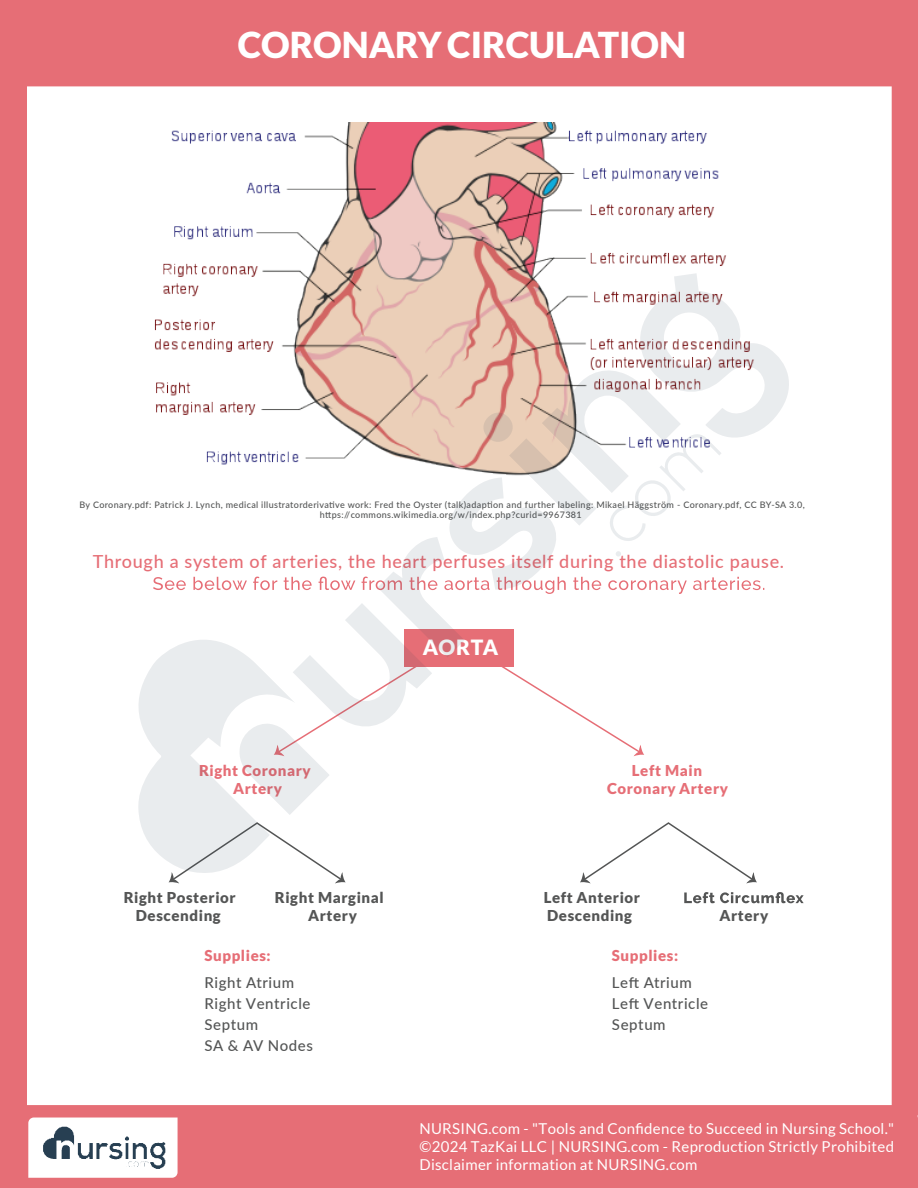
<style>
.page{position:relative;width:918px;height:1188px;background:#fff}
.page>*{position:absolute;margin:0;border:0;box-sizing:border-box;transform-origin:0 0}
.t1{font:900 35.7px "Lato";color:#fff}
.t2{font:900 21px "Lato";letter-spacing:.015em;color:#fff}
.t3{font:500 18px "Lato";letter-spacing:.04em;color:#e66e76}
.t4{font:15px/18px "Lato";letter-spacing:.02em;color:#fff;text-align:justify}
.t5{font:900 15px/18px "Lato";letter-spacing:.04em;color:#545555;text-align:center}
.t6{font:500 15px/21px "Lato";letter-spacing:.04em;color:#545555}
.t7{font:900 15px/18px "Lato";letter-spacing:.04em;color:#e66e76;text-align:center}
.t8{font:500 9px/10.8px "Lato";letter-spacing:.04em;color:#545555}
</style>
<div class="page">
<div style="left:26px;top:0;width:892px;height:86px;background:#e66e76"></div>
<div style="left:26px;top:1105px;width:892px;height:83px;background:#e66e76"></div>
<svg style="left:28px;top:1118px;width:150px;height:60px"></svg>
<div style="left:892px;top:2px;width:26px;height:1119px;background:#e66e76"></div>
<div style="left:0;top:0;width:26px;height:1188px;background:#e66e76"></div>
<img style="left:163px;top:123px;width:563px;height:150px">
<svg style="left:684px;top:892px;width:120px;height:11px"></svg>
<img style="left:38px;top:1121px;width:134px;height:51px">
<svg style="left:138px;top:273px;width:651px;height:610px"></svg>
<h1 class="t1" style="left:238px;top:31px;width:450px">CORONARY CIRCULATION</h1>
<p class="t8" style="left:320px;top:499px;width:486px;text-indent:-240px">By Coronary.pdf: Patrick J. Lynch, medical illustratorderivative work: Fred the Oyster (talk)adaption and further labeling: Mikael Häggström - Coronary.pdf, CC BY-SA 3.0, https://commons.wikimedia.org/w/index.php?curid=9967381</p>
<h3 class="t3" style="left:93px;top:554px;width:693px">Through a system of arteries, the heart perfuses itself during the diastolic pause.</h3>
<h2 class="t2" style="left:423px;top:640px;width:77px">AORTA</h2>
<h3 class="t7" style="left:199px;top:763px;width:113px">Right Coronary<br>Artery</h3>
<h3 class="t7" style="left:607px;top:763px;width:122px">Left Main<br>Coronary Artery</h3>
<h3 class="t5" style="left:124px;top:890px;width:114px">Right Posterior<br>Descending</h3>
<h3 class="t5" style="left:275px;top:890px;width:110px">Right Marginal<br>Artery</h3>
<h3 class="t5" style="left:544px;top:890px;width:98px;text-align:left">Left Anterior<br>Descending</h3>
<h3 class="t7" style="left:204px;top:947px;width:68px">Supplies:</h3>
<h3 class="t6" style="left:204px;top:973px;width:110px">Right Atrium<br>Right Ventricle<br>Septum<br>SA &amp; AV Nodes</h3>
<h3 class="t7" style="left:612px;top:947px;width:68px">Supplies:</h3>
<h3 class="t6" style="left:612px;top:973px;width:98px">Left Atrium<br>Left Ventricle<br>Septum</h3>
<h3 class="t5" style="left:719px;top:908px;width:50px">Artery</h3>
<h3 class="t4" style="left:419px;top:1120px;width:476px">NURSING.com - "Tools and Confidence to Succeed in Nursing School." ©2024 TazKai LLC | NURSING.com - Reproduction Strictly Prohibited Disclaimer information at NURSING.com</h3>
</div>
